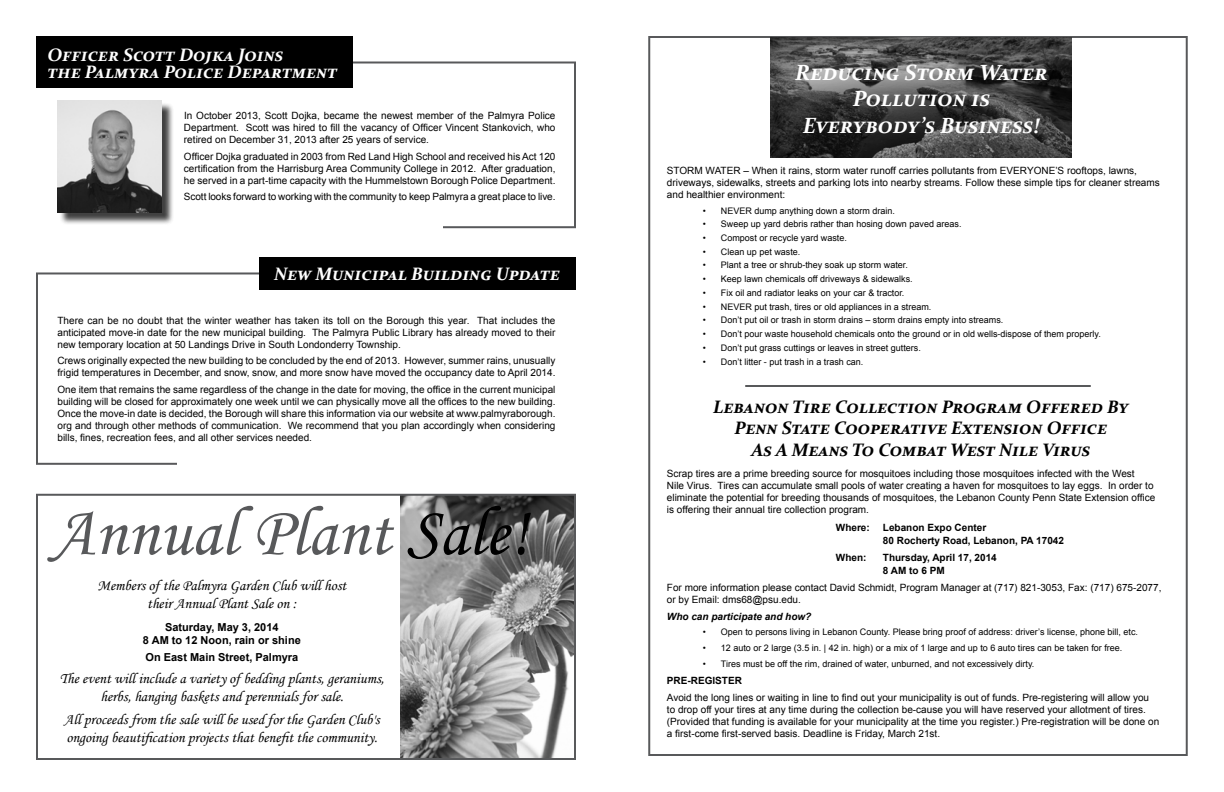
<style>
.page{position:relative;width:1224px;height:792px;background:#fff}
.page>*{position:absolute;margin:0;border:0;box-sizing:border-box;transform-origin:0 0}
.t1{font:70px "Monotype Corsiva";color:#58595b}
.t2{font:italic 700 22px/26.4px "Constantia";letter-spacing:.045em;color:#fff;text-align:center}
.t3{font:italic 700 18px/21.6px "Constantia";letter-spacing:.035em;color:#000;text-align:center}
.t4{font:italic 700 18px/17px "Constantia";letter-spacing:.045em;color:#fff}
.t5{font:italic 700 18px "Constantia";letter-spacing:.015em;color:#fff}
.t6{font:15px/18px "Monotype Corsiva";color:#000;text-align:center}
.t7{font:700 11px/13.2px "Arial";color:#000;text-align:center}
.t8{font:10px/12px "Arial";color:#000}
.t9{font:700 10px/13px "Arial";color:#000}
.t10{font:italic 700 10px "Arial";color:#000}
.t11{font:9px "Arial";color:#000}
.s1{color:#000}
</style>
<div class="page">
<div style="left:295px;top:62px;width:281px;height:166px;border:2px solid #58595b"></div>
<div style="left:294px;top:76px;width:10px;height:206px;background:#fff"></div>
<div style="left:36px;top:36px;width:316px;height:52px;background:#000"></div>
<div style="left:59px;top:102px;width:115px;height:123px;background:#000;opacity:.75"></div>
<img style="left:57px;top:101px;width:105px;height:112px">
<div style="left:290px;top:220px;width:153px;height:16px;background:#fff"></div>
<div style="left:36px;top:272px;width:288px;height:193px;border:2px solid #58595b"></div>
<div style="left:319px;top:291px;width:10px;height:185px;background:#fff"></div>
<div style="left:260px;top:257px;width:316px;height:32px;background:#000"></div>
<div style="left:177px;top:457px;width:152px;height:16px;background:#fff"></div>
<img style="left:400px;top:497px;width:173px;height:260px">
<hr style="left:745px;top:385px;width:346px;height:2px;background:#58595b">
<img style="left:770px;top:37px;width:302px;height:120px">
<div style="left:36px;top:494px;width:540px;height:266px;border:2px solid #58595b"></div>
<h3 class="t4" style="left:48px;top:45px;width:289px">Officer Scott Dojka Joins<br>the Palmyra Police Department</h3>
<p class="t8" style="left:184px;top:109px;width:373px;text-align:justify">In October 2013, Scott Dojka, became the newest member of the Palmyra Police Department. Scott was hired to fill the vacancy of Officer Vincent Stankovich, who retired on December 31, 2013 after 25 years of service.</p>
<p class="t8" style="left:184px;top:150px;width:373px;text-align:justify">Officer Dojka graduated in 2003 from Red Land High School and received his Act 120 certification from the Harrisburg Area Community College in 2012. After graduation, he served in a part-time capacity with the Hummelstown Borough Police Department.</p>
<p class="t8" style="left:184px;top:191px;width:373px">Scott looks forward to working with the community to keep Palmyra a great place to live.</p>
<h3 class="t5" style="left:274px;top:261px;width:286px">New Municipal Building Update</h3>
<p class="t8" style="left:57px;top:314px;width:500px;text-align:justify">There can be no doubt that the winter weather has taken its toll on the Borough this year. That includes the anticipated move-in date for the new municipal building. The Palmyra Public Library has already moved to their new temporary location at 50 Landings Drive in South Londonderry Township.</p>
<p class="t8" style="left:57px;top:355px;width:500px">Crews originally expected the new building to be concluded by the end of 2013. However, summer rains, unusually frigid temperatures in December, and snow, snow, and more snow have moved the occupancy date to April 2014.</p>
<p class="t8" style="left:57px;top:384px;width:500px;text-align:justify">One item that remains the same regardless of the change in the date for moving, the office in the current municipal building will be closed for approximately one week until we can physically move all the offices to the new building.<br>Once the move-in date is decided, the Borough will share this information via our website at www.palmyraborough. org and through other methods of communication. We recommend that you plan accordingly when considering bills, fines, recreation fees, and all other services needed.</p>
<h1 class="t1" style="left:51px;top:490px;width:479px">Annual Plant <span class="s1">Sale!</span></h1>
<h3 class="t6" style="left:98px;top:577px;width:250px">Members of the Palmyra Garden Club will host their Annual Plant Sale on :</h3>
<p class="t7" style="left:143px;top:620px;width:159px">Saturday, May 3, 2014<br>8 AM to 12 Noon, rain or shine</p>
<p class="t7" style="left:145px;top:650px;width:154px">On East Main Street, Palmyra</p>
<h3 class="t6" style="left:60px;top:670px;width:326px">The event will include a variety of bedding plants, geraniums, herbs, hanging baskets and perennials for sale.</h3>
<h3 class="t6" style="left:64px;top:710px;width:317px;text-align:left">All proceeds from the sale will be used for the Garden Club's ongoing beautification projects that benefit the community.</h3>
<h2 class="t2" style="left:795px;top:58px;width:250px">Reducing Storm Water<br>Pollution is<br>Everybody’s Business!</h2>
<p class="t8" style="left:667px;top:165px;width:494px">STORM WATER – When it rains, storm water runoff carries pollutants from EVERYONE’S rooftops, lawns, driveways, sidewalks, streets and parking lots into nearby streams. Follow these simple tips for cleaner streams and healthier environment:</p>
<p class="t11" style="left:703px;top:204px;width:194px">• NEVER dump anything down a storm drain.</p>
<p class="t11" style="left:703px;top:218px;width:260px">• Sweep up yard debris rather than hosing down paved areas.</p>
<p class="t11" style="left:703px;top:232px;width:146px">• Compost or recycle yard waste.</p>
<p class="t11" style="left:703px;top:245px;width:99px">• Clean up pet waste.</p>
<p class="t11" style="left:703px;top:259px;width:207px">• Plant a tree or shrub-they soak up storm water.</p>
<p class="t11" style="left:703px;top:273px;width:211px">• Keep lawn chemicals off driveways &amp; sidewalks.</p>
<p class="t11" style="left:703px;top:286px;width:203px">• Fix oil and radiator leaks on your car &amp; tractor.</p>
<p class="t11" style="left:703px;top:300px;width:230px">• NEVER put trash, tires or old appliances in a stream.</p>
<p class="t11" style="left:703px;top:314px;width:302px">• Don’t put oil or trash in storm drains – storm drains empty into streams.</p>
<p class="t11" style="left:703px;top:328px;width:400px">• Don’t pour waste household chemicals onto the ground or in old wells-dispose of them properly.</p>
<p class="t11" style="left:703px;top:341px;width:220px">• Don’t put grass cuttings or leaves in street gutters.</p>
<p class="t11" style="left:703px;top:356px;width:162px">• Don’t litter - put trash in a trash can.</p>
<h3 class="t3" style="left:713px;top:395px;width:416px">Lebanon Tire Collection Program Offered By<br>Penn State Cooperative Extension Office<br>As A Means To Combat West Nile Virus</h3>
<p class="t8" style="left:667px;top:467px;width:490px">Scrap tires are a prime breeding source for mosquitoes including those mosquitoes infected with the West<br>Nile Virus. Tires can accumulate small pools of water creating a haven for mosquitoes to lay eggs. In order to eliminate the potential for breeding thousands of mosquitoes, the Lebanon County Penn State Extension office is offering their annual tire collection program.</p>
<p class="t9" style="left:836px;top:521px;width:35px">Where:</p>
<p class="t9" style="left:883px;top:521px;width:183px">Lebanon Expo Center<br>80 Rocherty Road, Lebanon, PA 17042</p>
<p class="t9" style="left:836px;top:551px;width:32px">When:</p>
<p class="t9" style="left:883px;top:551px;width:115px">Thursday, April 17, 2014<br>8 AM to 6 PM</p>
<p class="t8" style="left:667px;top:581px;width:496px">For more information please contact David Schmidt, Program Manager at (717) 821-3053, Fax: (717) 675-2077, or by Email: dms68@psu.edu.</p>
<p class="t10" style="left:667px;top:610px;width:146px">Who can participate and how?</p>
<p class="t11" style="left:703px;top:626px;width:437px">• Open to persons living in Lebanon County. Please bring proof of address: driver’s license, phone bill, etc.</p>
<p class="t11" style="left:703px;top:641px;width:421px">• 12 auto or 2 large (3.5 in. | 42 in. high) or a mix of 1 large and up to 6 auto tires can be taken for free.</p>
<p class="t11" style="left:703px;top:658px;width:333px">• Tires must be off the rim, drained of water, unburned, and not excessively dirty.</p>
<p class="t9" style="left:667px;top:674px;width:77px">PRE-REGISTER</p>
<p class="t8" style="left:667px;top:691px;width:494px">Avoid the long lines or waiting in line to find out your municipality is out of funds. Pre-registering will allow you to drop off your tires at any time during the collection be-cause you will have reserved your allotment of tires. (Provided that funding is available for your municipality at the time you register.) Pre-registration will be done on a first-come first-served basis. Deadline is Friday, March 21st.</p>
</div>
